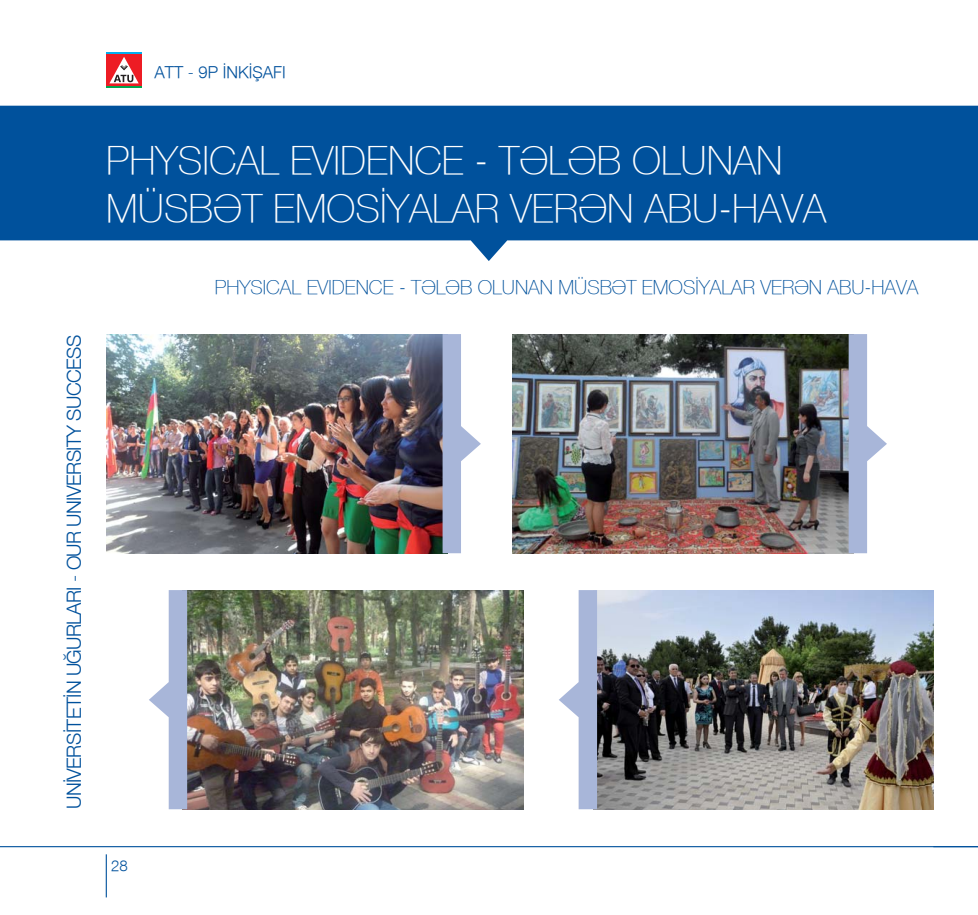
<style>
.page{position:relative;width:978px;height:915px;background:#fff}
.page>*{position:absolute;margin:0;border:0;box-sizing:border-box;transform-origin:0 0}
.t1{font:100 39px/48px "Azeron";color:#fff}
.t2{font:100 19.5px "Azeron";color:#00519c}
.t3{font:300 19.5px "Azeron";letter-spacing:-.03em;color:#00519c}
.t4{font:300 16.5px "Azeron";color:#00519c}
.t5{font:300 15px "Azeron";color:#00519c}
</style>
<div class="page">
<div style="left:106px;top:52px;width:36px;height:36px;background:#ed1c24"></div>
<hr style="left:106px;top:52px;width:36px;height:2px;background:#00aeef">
<hr style="left:106px;top:86px;width:36px;height:2px;background:#00a650">
<svg style="left:109px;top:57px;width:30px;height:26px"></svg>
<hr style="left:106px;top:854px;width:1px;height:43px;background:#00519c">
<hr style="left:0;top:845px;width:978px;height:1px;background:#00519c">
<svg style="left:0;top:106px;width:978px;height:155px;fill:#00519c"></svg>
<img style="left:106px;top:334px;width:337px;height:219px">
<img style="left:512px;top:334px;width:337px;height:219px">
<img style="left:597px;top:590px;width:336px;height:219px">
<img style="left:187px;top:590px;width:336px;height:219px">
<svg style="left:443px;top:334px;width:38px;height:219px"></svg>
<svg style="left:849px;top:334px;width:38px;height:219px"></svg>
<svg style="left:559px;top:590px;width:38px;height:219px"></svg>
<svg style="left:149px;top:590px;width:38px;height:219px"></svg>
<p class="t3" style="left:62px;top:809px;width:476px;rotate:-90deg">UNИVERSИTETИN UЬURLARI - OUR UNIVERSITY SUCCESS</p>
<p class="t4" style="left:155px;top:62px;width:133px">ATT - 9P ИNKИШAFI</p>
<p class="t1" style="left:106px;top:136px;width:721px">PHYSICAL EVIDENCE - TЯLЯB OLUNAN<br>MЦSBЯT EMOSИYALAR VERЯN ABU-HAVA</p>
<p class="t2" style="left:215px;top:276px;width:705px">PHYSЫCAL EVЫDENCE - TЯLЯB OLUNAN MЦSBЯT EMOSИYALAR VERЯN ABU-HAVA</p>
<p class="t5" style="left:111px;top:855px;width:18px">28</p>
</div>
